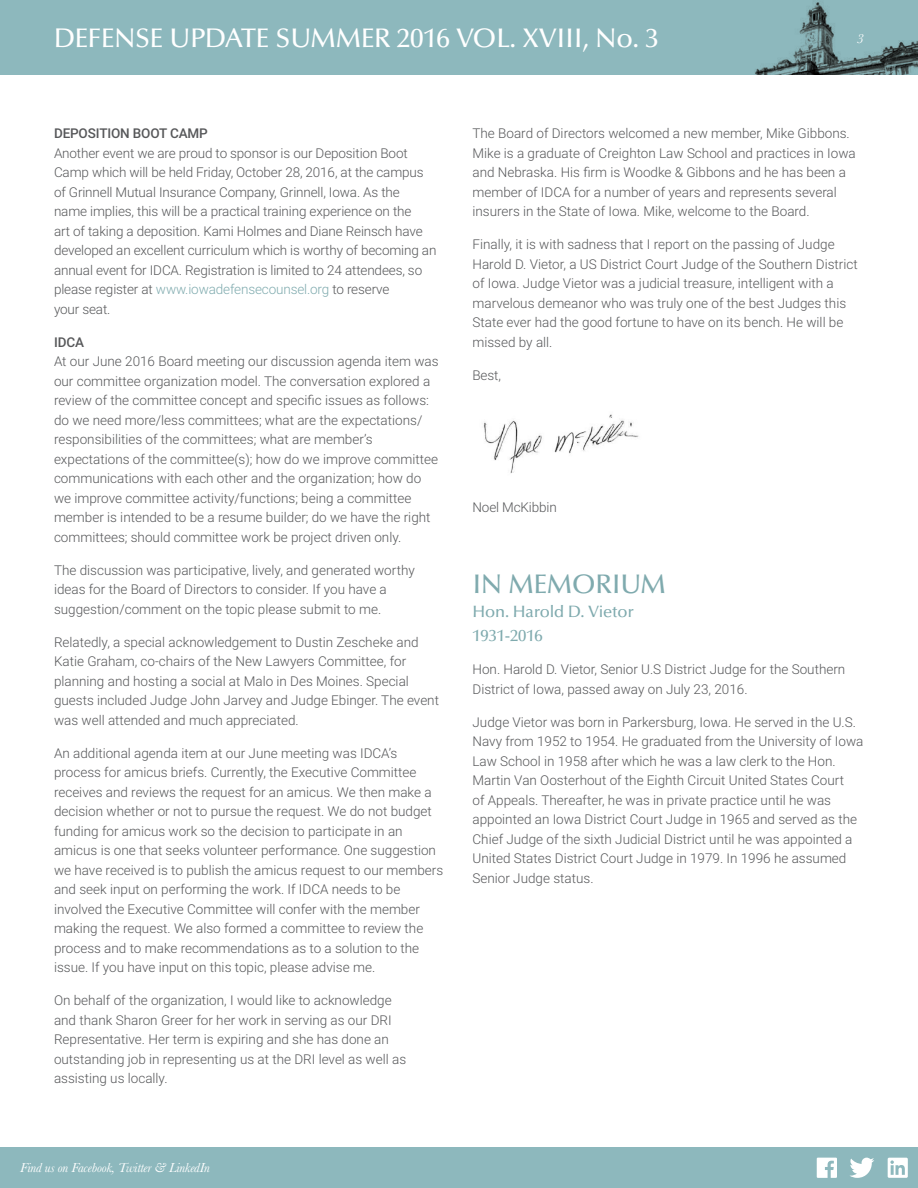
<style>
.page{position:relative;width:918px;height:1188px;background:#fff}
.page>*{position:absolute;margin:0;border:0;box-sizing:border-box;transform-origin:0 0}
.t1{font:500 27px "Optima";letter-spacing:-.01em;color:#fff}
.t2{font:500 27px "Optima";letter-spacing:-.01em;color:#7faaae}
.t3{font:500 16.5px/24px "Optima";letter-spacing:-.01em;color:#7faaae}
.t4{font:300 13.5px/19.5px "Roboto";color:#57585a}
.t5{font:italic 13.5px "Baskerville";letter-spacing:-.01em;color:#fff}
.s1{font-weight:500}
.s2{color:#7faaae}
</style>
<div class="page">
<div style="left:0;top:1148px;width:918px;height:40px;background:#8db8bd"></div>
<div style="left:0;top:0;width:918px;height:74px;background:#8db8bd"></div>
<img style="left:755px;top:2px;width:163px;height:72px">
<svg style="left:850px;top:1158px;width:24px;height:20px"></svg>
<svg style="left:888px;top:1158px;width:20px;height:20px"></svg>
<svg style="left:817px;top:1158px;width:20px;height:20px"></svg>
<img style="left:483px;top:414px;width:156px;height:59px">
<h1 class="t1" style="left:54px;top:22px;width:607px">DEFENSE UPDATE SUMMER 2016 VOL. XVIII, No. 3</h1>
<p class="t5" style="left:857px;top:29px;width:8px">3</p>
<p class="t4" style="left:54px;top:123px;width:384px"><span class="s1">DEPOSITION BOOT CAMP<br></span>Another event we are proud to sponsor is our Deposition Boot Camp which will be held Friday, October 28, 2016, at the campus of Grinnell Mutual Insurance Company, Grinnell, Iowa. As the<br>name implies, this will be a practical training experience on the<br>art of taking a deposition. Kami Holmes and Diane Reinsch have developed an excellent curriculum which is worthy of becoming an annual event for IDCA. Registration is limited to 24 attendees, so please register at <span class="s2">www.iowadefensecounsel.org</span> to reserve<br>your seat.</p>
<p class="t4" style="left:54px;top:332px;width:386px"><span class="s1">IDCA<br></span>At our June 2016 Board meeting our discussion agenda item was our committee organization model. The conversation explored a review of the committee concept and specific issues as follows: do we need more/less committees; what are the expectations/ responsibilities of the committees; what are member’s expectations of the committee(s); how do we improve committee communications with each other and the organization; how do we improve committee activity/functions; being a committee member is intended to be a resume builder; do we have the right committees; should committee work be project driven only.</p>
<p class="t4" style="left:54px;top:560px;width:362px">The discussion was participative, lively, and generated worthy ideas for the Board of Directors to consider. If you have a suggestion/comment on the topic please submit to me.</p>
<p class="t4" style="left:54px;top:632px;width:387px">Relatedly, a special acknowledgement to Dustin Zescheke and Katie Graham, co-chairs of the New Lawyers Committee, for planning and hosting a social at Malo in Des Moines. Special guests included Judge John Jarvey and Judge Ebinger. The event was well attended and much appreciated.</p>
<p class="t4" style="left:54px;top:743px;width:391px">An additional agenda item at our June meeting was IDCA’s process for amicus briefs. Currently, the Executive Committee receives and reviews the request for an amicus. We then make a decision whether or not to pursue the request. We do not budget funding for amicus work so the decision to participate in an amicus is one that seeks volunteer performance. One suggestion we have received is to publish the amicus request to our members and seek input on performing the work. If IDCA needs to be involved the Executive Committee will confer with the member making the request. We also formed a committee to review the process and to make recommendations as to a solution to the issue. If you have input on this topic, please advise me.</p>
<p class="t4" style="left:54px;top:990px;width:354px">On behalf of the organization, I would like to acknowledge and thank Sharon Greer for her work in serving as our DRI Representative. Her term is expiring and she has done an outstanding job in representing us at the DRI level as well as assisting us locally.</p>
<p class="t4" style="left:472px;top:123px;width:385px">The Board of Directors welcomed a new member, Mike Gibbons.<br>Mike is a graduate of Creighton Law School and practices in Iowa and Nebraska. His firm is Woodke &amp; Gibbons and he has been a member of IDCA for a number of years and represents several insurers in the State of Iowa. Mike, welcome to the Board.</p>
<p class="t4" style="left:472px;top:234px;width:387px">Finally, it is with sadness that I report on the passing of Judge Harold D. Vietor, a US District Court Judge of the Southern District of Iowa. Judge Vietor was a judicial treasure, intelligent with a marvelous demeanor who was truly one of the best Judges this State ever had the good fortune to have on its bench. He will be missed by all.</p>
<p class="t4" style="left:472px;top:364px;width:30px">Best,</p>
<p class="t4" style="left:472px;top:496px;width:86px">Noel McKibbin</p>
<p class="t2" style="left:472px;top:569px;width:195px">IN MEMORIUM</p>
<p class="t3" style="left:472px;top:599px;width:163px">Hon. Harold D. Vietor<br>1931-2016</p>
<p class="t4" style="left:472px;top:659px;width:374px">Hon. Harold D. Vietor, Senior U.S District Judge for the Southern<br>District of Iowa, passed away on July 23, 2016.</p>
<p class="t4" style="left:472px;top:712px;width:393px">Judge Vietor was born in Parkersburg, Iowa. He served in the U.S.<br>Navy from 1952 to 1954. He graduated from the University of Iowa Law School in 1958 after which he was a law clerk to the Hon.<br>Martin Van Oosterhout of the Eighth Circuit United States Court<br>of Appeals. Thereafter, he was in private practice until he was appointed an Iowa District Court Judge in 1965 and served as the Chief Judge of the sixth Judicial District until he was appointed a United States District Court Judge in 1979. In 1996 he assumed Senior Judge status.</p>
<p class="t5" style="left:20px;top:1158px;width:191px">Find us on Facebook, Twitter &amp; LinkedIn</p>
</div>
